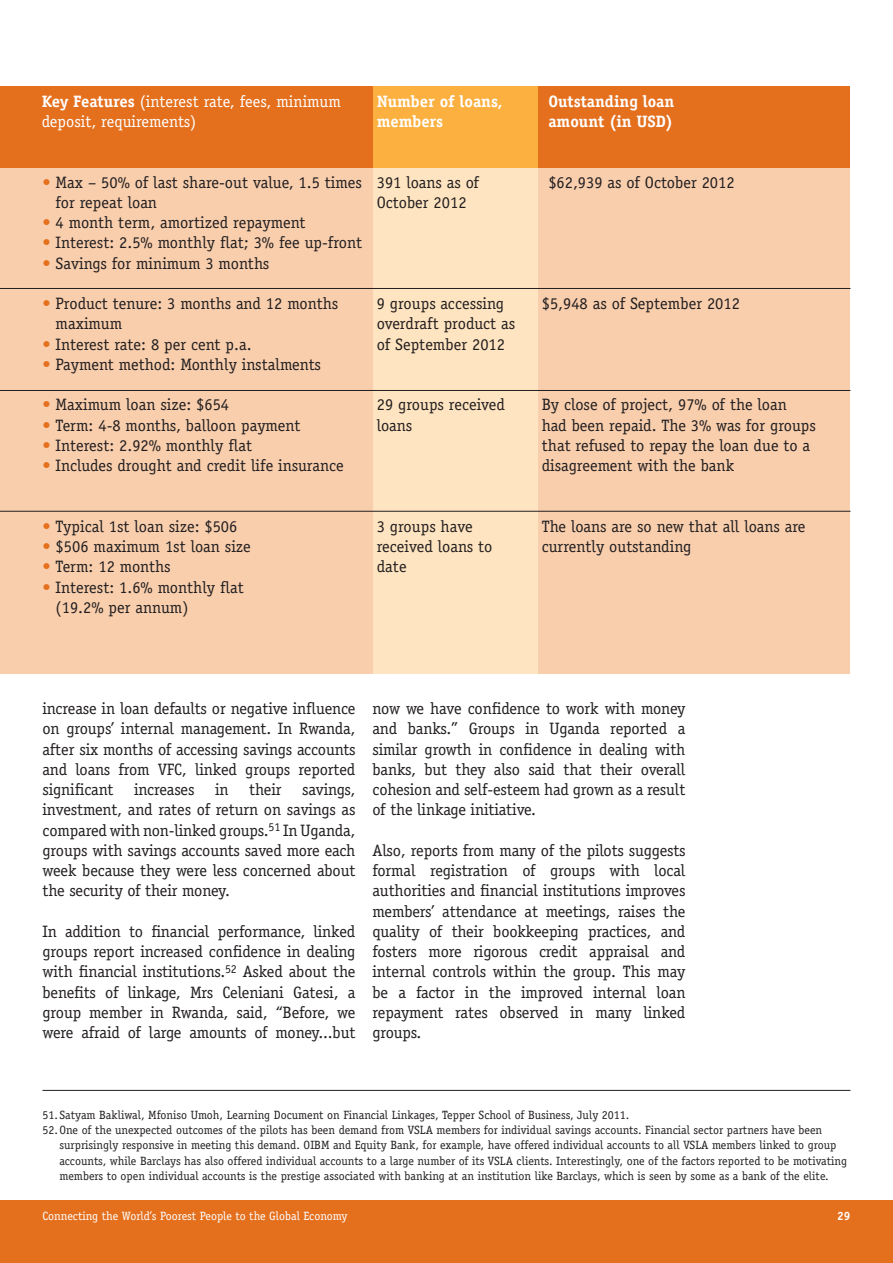
<style>
.page{position:relative;width:893px;height:1263px;background:#fff}
.page>*{position:absolute;margin:0;border:0;box-sizing:border-box;transform-origin:0 0}
.Body_Copy{font:16.5px/20.2px "Officina Serif";color:#231f20}
.Body_Copy-2{font:16.5px/20.2px "Officina Serif";color:#fff}
.Body_Copy-3{font:700 16.5px/20.2px "Officina Serif";color:#fff}
.t1{font:12px/15.3px "Officina Serif";color:#231f20}
.t2{font:12px "Officina Serif";color:#fff}
.t3{font:700 12px "Officina Serif";color:#fff}
.s1{font-weight:700}
.s2{color:#e4701e}
</style>
<div class="page">
<div style="left:0;top:1200px;width:893px;height:63px;background:#e4701e"></div>
<div style="left:537px;top:130px;width:313px;height:544px;background:#f8cead"></div>
<div style="left:537px;top:86px;width:313px;height:81px;background:#e4701e"></div>
<div style="left:0;top:130px;width:372px;height:544px;background:#f8cead"></div>
<div style="left:372px;top:130px;width:165px;height:544px;background:#fee4c0"></div>
<div style="left:0;top:86px;width:372px;height:81px;background:#e4701e"></div>
<div style="left:372px;top:86px;width:165px;height:81px;background:#fbb03f"></div>
<hr style="left:0;top:288px;width:850px;height:1px;background:#231f20">
<hr style="left:0;top:390px;width:850px;height:1px;background:#231f20">
<hr style="left:0;top:511px;width:850px;height:1px;background:#231f20">
<hr style="left:43px;top:1090px;width:807px;height:1px;background:#231f20">
<p class="Body_Copy-2" style="left:42px;top:91px;width:301px"><span class="s1">Key Features</span> (interest rate, fees, minimum deposit, requirements)</p>
<p class="Body_Copy-3" style="left:377px;top:91px;width:127px">Number of loans, members</p>
<p class="Body_Copy-3" style="left:548px;top:91px;width:127px">Outstanding loan amount (in USD)</p>
<p class="Body_Copy" style="left:56px;top:172px;width:308px;text-indent:-13px"><span class="s2">•</span> Max – 50% of last share-out value, 1.5 times for repeat loan</p>
<p class="Body_Copy" style="left:43px;top:212px;width:265px"><span class="s2">•</span> 4 month term, amortized repayment</p>
<p class="Body_Copy" style="left:43px;top:233px;width:321px"><span class="s2">•</span> Interest: 2.5% monthly flat; 3% fee up-front</p>
<p class="Body_Copy" style="left:43px;top:253px;width:228px"><span class="s2">•</span> Savings for minimum 3 months</p>
<p class="Body_Copy" style="left:56px;top:293px;width:284px;text-indent:-13px"><span class="s2">•</span> Product tenure: 3 months and 12 months maximum</p>
<p class="Body_Copy" style="left:43px;top:334px;width:211px"><span class="s2">•</span> Interest rate: 8 per cent p.a.</p>
<p class="Body_Copy" style="left:43px;top:354px;width:280px"><span class="s2">•</span> Payment method: Monthly instalments</p>
<p class="Body_Copy" style="left:43px;top:395px;width:188px"><span class="s2">•</span> Maximum loan size: $654</p>
<p class="Body_Copy" style="left:43px;top:415px;width:259px"><span class="s2">•</span> Term: 4-8 months, balloon payment</p>
<p class="Body_Copy" style="left:43px;top:435px;width:211px"><span class="s2">•</span> Interest: 2.92% monthly flat</p>
<p class="Body_Copy" style="left:43px;top:455px;width:303px"><span class="s2">•</span> Includes drought and credit life insurance</p>
<p class="Body_Copy" style="left:377px;top:172px;width:104px">391 loans as of<br>October 2012</p>
<p class="Body_Copy" style="left:377px;top:293px;width:140px">9 groups accessing overdraft product as of September 2012</p>
<p class="Body_Copy" style="left:377px;top:395px;width:130px">29 groups received loans</p>
<p class="Body_Copy" style="left:548px;top:172px;width:188px">$62,939 as of October 2012</p>
<p class="Body_Copy" style="left:542px;top:293px;width:200px">$5,948 as of September 2012</p>
<p class="Body_Copy" style="left:542px;top:395px;width:276px">By close of project, 97% of the loan had been repaid. The 3% was for groups that refused to repay the loan due to a disagreement with the bank</p>
<p class="Body_Copy" style="left:43px;top:516px;width:196px"><span class="s2">•</span> Typical 1st loan size: $506</p>
<p class="Body_Copy" style="left:43px;top:536px;width:210px"><span class="s2">•</span> $506 maximum 1st loan size</p>
<p class="Body_Copy" style="left:43px;top:557px;width:130px"><span class="s2">•</span> Term: 12 months</p>
<p class="Body_Copy" style="left:56px;top:577px;width:190px;text-indent:-13px"><span class="s2">•</span> Interest: 1.6% monthly flat (19.2% per annum)</p>
<p class="Body_Copy" style="left:377px;top:516px;width:117px">3 groups have received loans to date</p>
<p class="Body_Copy" style="left:542px;top:516px;width:265px">The loans are so new that all loans are currently outstanding</p>
<p class="Body_Copy" style="left:43px;top:698px;width:314px;text-align:justify">increase in loan defaults or negative influence on groups’ internal management. In Rwanda, after six months of accessing savings accounts and loans from VFC, linked groups reported significant increases in their savings, investment, and rates of return on savings as compared with non-linked groups.<sup>51</sup> In Uganda, groups with savings accounts saved more each week because they were less concerned about the security of their money.</p>
<p class="Body_Copy" style="left:43px;top:921px;width:314px;text-align:justify">In addition to financial performance, linked groups report increased confidence in dealing with financial institutions.<sup>52</sup> Asked about the benefits of linkage, Mrs Celeniani Gatesi, a group member in Rwanda, said, “Before, we were afraid of large amounts of money...but</p>
<p class="Body_Copy" style="left:372px;top:698px;width:314px;text-align:justify">now we have confidence to work with money and banks.” Groups in Uganda reported a similar growth in confidence in dealing with banks, but they also said that their overall cohesion and self-esteem had grown as a result of the linkage initiative.</p>
<p class="Body_Copy" style="left:372px;top:840px;width:314px;text-align:justify">Also, reports from many of the pilots suggests formal registration of groups with local authorities and financial institutions improves members’ attendance at meetings, raises the quality of their bookkeeping practices, and fosters more rigorous credit appraisal and internal controls within the group. This may be a factor in the improved internal loan repayment rates observed in many linked groups.</p>
<p class="t1" style="left:43px;top:1107px;width:588px">51. Satyam Bakliwal, Mfoniso Umoh, Learning Document on Financial Linkages, Tepper School of Business, July 2011.</p>
<p class="t1" style="left:60px;top:1122px;width:789px;text-indent:-17px">52.One of the unexpected outcomes of the pilots has been demand from VSLA members for individual savings accounts. Financial sector partners have been surprisingly responsive in meeting this demand. OIBM and Equity Bank, for example, have offered individual accounts to all VSLA members linked to group accounts, while Barclays has also offered individual accounts to a large number of its VSLA clients. Interestingly, one of the factors reported to be motivating members to open individual accounts is the prestige associated with banking at an institution like Barclays, which is seen by some as a bank of the elite.</p>
<p class="t2" style="left:43px;top:1209px;width:307px">Connecting the World’s Poorest People to the Global Economy</p>
<p class="t3" style="left:837px;top:1209px;width:15px">29</p>
</div>
